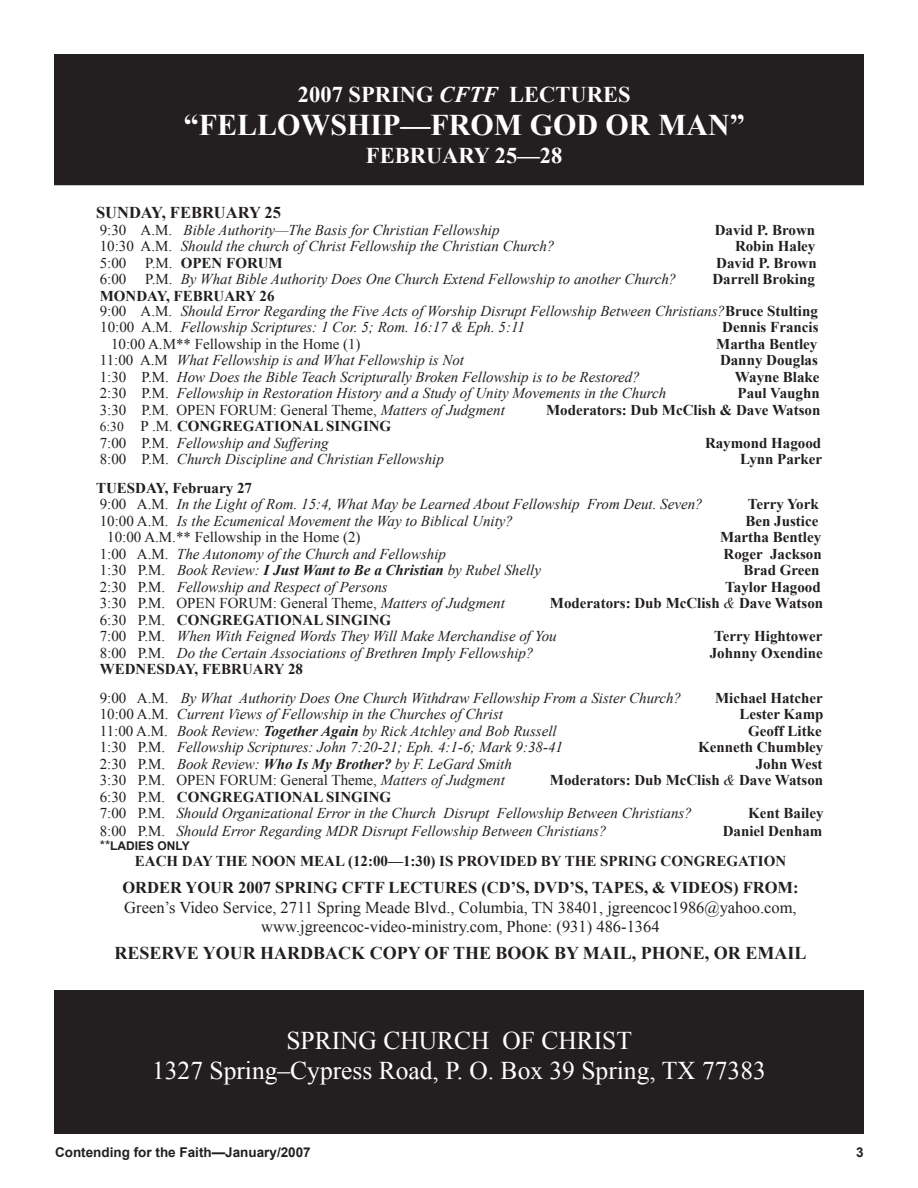
<style>
.page{position:relative;width:918px;height:1188px;background:#fff}
.page>*{position:absolute;margin:0;border:0;box-sizing:border-box;transform-origin:0 0}
.t1{font:700 30px "Times New Roman";color:#fff}
.t2{font:25.5px/30.6px "Times New Roman";color:#fff;text-align:center}
.t3{font:700 22.5px "Times New Roman";color:#fff}
.t4{font:700 18px "Times New Roman";color:#231f20}
.t5{font:16.5px/19.5px "Times New Roman";color:#231f20;text-align:center}
.t6{font:700 16.5px "Times New Roman";color:#231f20}
.t7{font:italic 15px/16.5px "Times New Roman";color:#231f20}
.t8{font:700 15px "Times New Roman";color:#231f20}
.t9{font:15px "Times New Roman";color:#231f20}
.t10{font:700 13.5px "Arial";color:#231f20}
.t11{font:700 12px "Arial";color:#231f20}
.s1{font-style:italic}
.s2{font-style:normal}
.s3{font-weight:400}
.s4{font-weight:700;font-style:normal}
.s5{font-style:normal;font-size:13.5px}
.s6{font-weight:700}
.s7{font-weight:400;font-style:italic}
.s8{font-weight:400;font-size:13.5px}
</style>
<div class="page">
<div style="left:59px;top:58px;width:801px;height:123px;background:#231f20"></div>
<div style="left:54px;top:54px;width:810px;height:131px;border:9px solid #231f20"></div>
<div style="left:59px;top:994px;width:801px;height:136px;background:#231f20"></div>
<div style="left:54px;top:990px;width:810px;height:144px;border:9px solid #231f20"></div>
<h3 class="t3" style="left:298px;top:79px;width:334px">2007 SPRING <span class="s1">CFTF</span> LECTURES</h3>
<h1 class="t1" style="left:184px;top:104px;width:562px">“FELLOWSHIP—FROM GOD OR MAN”</h1>
<h3 class="t3" style="left:366px;top:140px;width:198px">FEBRUARY 25—28</h3>
<p class="t6" style="left:96px;top:201px;width:187px">SUNDAY, FEBRUARY 25</p>
<p class="t7" style="left:100px;top:221px;width:401px"><span class="s2">9:30 A.M.</span> Bible Authority—The Basis for Christian Fellowship</p>
<p class="t8" style="left:715px;top:219px;width:102px">David P. Brown</p>
<p class="t7" style="left:100px;top:238px;width:456px"><span class="s2">10:30 A.M.</span> Should the church of Christ Fellowship the Christian Church?</p>
<p class="t8" style="left:735px;top:236px;width:82px">Robin Haley</p>
<p class="t9" style="left:100px;top:253px;width:28px">5:00</p>
<p class="t8" style="left:145px;top:252px;width:139px"><span class="s3">P.M.</span> OPEN FORUM</p>
<p class="t8" style="left:716px;top:252px;width:102px">David P. Brown</p>
<p class="t9" style="left:100px;top:269px;width:28px">6:00</p>
<p class="t7" style="left:145px;top:271px;width:533px"><span class="s2">P.M.</span> By What Bible Authority Does One Church Extend Fellowship to another Church?</p>
<p class="t8" style="left:713px;top:269px;width:104px">Darrell Broking</p>
<p class="t7" style="left:100px;top:288px;width:720px;line-height:15px"><span class="s4">MONDAY, FEBRUARY 26<br></span><span class="s2">9:00 A.M.</span> Should Error Regarding the Five Acts of Worship Disrupt Fellowship Between Christians?<span class="s4">Bruce Stulting</span></p>
<p class="t7" style="left:100px;top:319px;width:426px"><span class="s2">10:00 A.M.</span> Fellowship Scriptures: 1 Cor. 5; Rom. 16:17 &amp; Eph. 5:11</p>
<p class="t8" style="left:722px;top:317px;width:98px">Dennis Francis</p>
<p class="t9" style="left:111px;top:334px;width:251px">10:00 A.M** Fellowship in the Home (1)</p>
<p class="t8" style="left:716px;top:333px;width:103px">Martha Bentley</p>
<p class="t7" style="left:100px;top:352px;width:366px"><span class="s2">11:00 A.M</span> What Fellowship is and What Fellowship is Not</p>
<p class="t8" style="left:720px;top:350px;width:99px">Danny Douglas</p>
<p class="t7" style="left:100px;top:368px;width:542px"><span class="s2">1:30 P.M.</span> How Does the Bible Teach Scripturally Broken Fellowship is to be Restored?</p>
<p class="t8" style="left:735px;top:366px;width:86px">Wayne Blake</p>
<p class="t7" style="left:100px;top:385px;width:568px"><span class="s2">2:30 P.M.</span> Fellowship in Restoration History and a Study of Unity Movements in the Church</p>
<p class="t8" style="left:738px;top:383px;width:84px">Paul Vaughn</p>
<p class="t9" style="left:100px;top:400px;width:407px">3:30 P.M. OPEN FORUM: General Theme, <span class="s1">Matters of Judgment</span></p>
<p class="t8" style="left:546px;top:399px;width:276px">Moderators: Dub McClish &amp; Dave Watson</p>
<p class="t7" style="left:100px;top:418px;width:293px"><span class="s5">6:30</span> <span class="s2">P .M</span><span class="s5">.</span> <span class="s4">CONGREGATIONAL SINGING<br></span><span class="s2">7:00 P.M.</span> Fellowship and Suffering</p>
<p class="t8" style="left:705px;top:432px;width:118px">Raymond Hagood</p>
<p class="t7" style="left:100px;top:451px;width:346px"><span class="s2">8:00 P.M.</span> Church Discipline and Christian Fellowship</p>
<p class="t8" style="left:740px;top:449px;width:84px">Lynn Parker</p>
<p class="t7" style="left:96px;top:479px;width:608px"><span class="s4">TUESDAY, February 27<br></span><span class="s2">9:00 A.M.</span> In the Light of Rom. 15:4, What May be Learned About Fellowship From Deut. Seven?</p>
<p class="t8" style="left:748px;top:494px;width:72px">Terry York</p>
<p class="t7" style="left:100px;top:512px;width:415px"><span class="s2">10:00 A.M.</span> Is the Ecumenical Movement the Way to Biblical Unity?</p>
<p class="t8" style="left:746px;top:510px;width:74px">Ben Justice</p>
<p class="t9" style="left:107px;top:527px;width:255px">10:00 A.M.** Fellowship in the Home (2)</p>
<p class="t8" style="left:720px;top:527px;width:103px">Martha Bentley</p>
<p class="t7" style="left:100px;top:545px;width:348px"><span class="s2">1:00 A.M.</span> The Autonomy of the Church and Fellowship</p>
<p class="t8" style="left:724px;top:543px;width:100px">Roger Jackson</p>
<p class="t7" style="left:100px;top:562px;width:443px"><span class="s2">1:30 P.M.</span> Book Review: <span class="s6">I Just Want to Be a Christian</span> by Rubel Shelly</p>
<p class="t8" style="left:744px;top:560px;width:77px">Brad Green</p>
<p class="t7" style="left:100px;top:578px;width:290px"><span class="s2">2:30 P.M.</span> Fellowship and Respect of Persons</p>
<p class="t8" style="left:725px;top:576px;width:97px">Taylor Hagood</p>
<p class="t9" style="left:100px;top:593px;width:407px">3:30 P.M. OPEN FORUM: General Theme, <span class="s1">Matters of Judgment</span></p>
<p class="t8" style="left:550px;top:593px;width:275px">Moderators: Dub McClish <span class="s7">&amp;</span> Dave Watson</p>
<p class="t7" style="left:100px;top:611px;width:459px"><span class="s2">6:30 P.M.</span> <span class="s4">CONGREGATIONAL SINGING<br></span><span class="s2">7:00 P.M.</span> When With Feigned Words They Will Make Merchandise of You</p>
<p class="t8" style="left:714px;top:626px;width:110px">Terry Hightower</p>
<p class="t7" style="left:100px;top:644px;width:435px"><span class="s2">8:00 P.M.</span> Do the Certain Associations of Brethren Imply Fellowship?</p>
<p class="t8" style="left:710px;top:642px;width:114px">Johnny Oxendine</p>
<p class="t7" style="left:100px;top:655px;width:583px;line-height:28.5px"><span class="s4">WEDNESDAY, FEBRUARY 28<br></span><span class="s2">9:00 A.M.</span> By What Authority Does One Church Withdraw Fellowship From a Sister Church?</p>
<p class="t8" style="left:715px;top:687px;width:109px">Michael Hatcher</p>
<p class="t7" style="left:100px;top:706px;width:405px"><span class="s2">10:00 A.M.</span> Current Views of Fellowship in the Churches of Christ</p>
<p class="t8" style="left:739px;top:704px;width:86px">Lester Kamp</p>
<p class="t7" style="left:100px;top:722px;width:459px"><span class="s2">11:00 A.M.</span> Book Review: <span class="s6">Together Again</span> by Rick Atchley and Bob Russell</p>
<p class="t8" style="left:748px;top:720px;width:75px">Geoff Litke</p>
<p class="t7" style="left:100px;top:739px;width:465px"><span class="s2">1:30 P.M.</span> Fellowship Scriptures: John 7:20-21; Eph. 4:1-6; Mark 9:38-41</p>
<p class="t8" style="left:698px;top:737px;width:127px">Kenneth Chumbley</p>
<p class="t7" style="left:100px;top:755px;width:414px"><span class="s2">2:30 P.M.</span> Book Review: <span class="s6">Who Is My Brother?</span> by F. LeGard Smith</p>
<p class="t8" style="left:756px;top:753px;width:68px">John West</p>
<p class="t9" style="left:100px;top:770px;width:407px">3:30 P.M. OPEN FORUM: General Theme, <span class="s1">Matters of Judgment</span></p>
<p class="t8" style="left:550px;top:770px;width:275px">Moderators: Dub McClish <span class="s7">&amp;</span> Dave Watson</p>
<p class="t7" style="left:100px;top:788px;width:594px"><span class="s2">6:30 P.M.</span> <span class="s4">CONGREGATIONAL SINGING<br></span><span class="s2">7:00 P.M.</span> Should Organizational Error in the Church Disrupt Fellowship Between Christians?</p>
<p class="t8" style="left:748px;top:803px;width:77px">Kent Bailey</p>
<p class="t7" style="left:100px;top:823px;width:508px"><span class="s2">8:00 P.M.</span> Should Error Regarding MDR Disrupt Fellowship Between Christians?</p>
<p class="t8" style="left:723px;top:821px;width:101px">Daniel Denham</p>
<p class="t11" style="left:100px;top:838px;width:92px"><span class="s8">**</span>LADIES ONLY</p>
<p class="t8" style="left:135px;top:851px;width:653px">EACH DAY THE NOON MEAL (12:00—1:30) IS PROVIDED BY THE SPRING CONGREGATION</p>
<p class="t6" style="left:122px;top:876px;width:678px">ORDER YOUR 2007 SPRING CFTF LECTURES (CD’S, DVD’S, TAPES, &amp; VIDEOS) FROM:</p>
<p class="t5" style="left:124px;top:897px;width:674px">Green’s Video Service, 2711 Spring Meade Blvd., Columbia, TN 38401, jgreencoc1986@yahoo.com, www.jgreencoc-video-ministry.com, Phone: (931) 486-1364</p>
<p class="t4" style="left:115px;top:941px;width:693px">RESERVE YOUR HARDBACK COPY OF THE BOOK BY MAIL, PHONE, OR EMAIL</p>
<h2 class="t2" style="left:152px;top:1024px;width:615px">SPRING CHURCH OF CHRIST<br>1327 Spring–Cypress Road, P. O. Box 39 Spring, TX 77383</h2>
<p class="t10" style="left:55px;top:1144px;width:257px">Contending for the Faith—January/2007</p>
<p class="t10" style="left:856px;top:1144px;width:9px">3</p>
</div>
